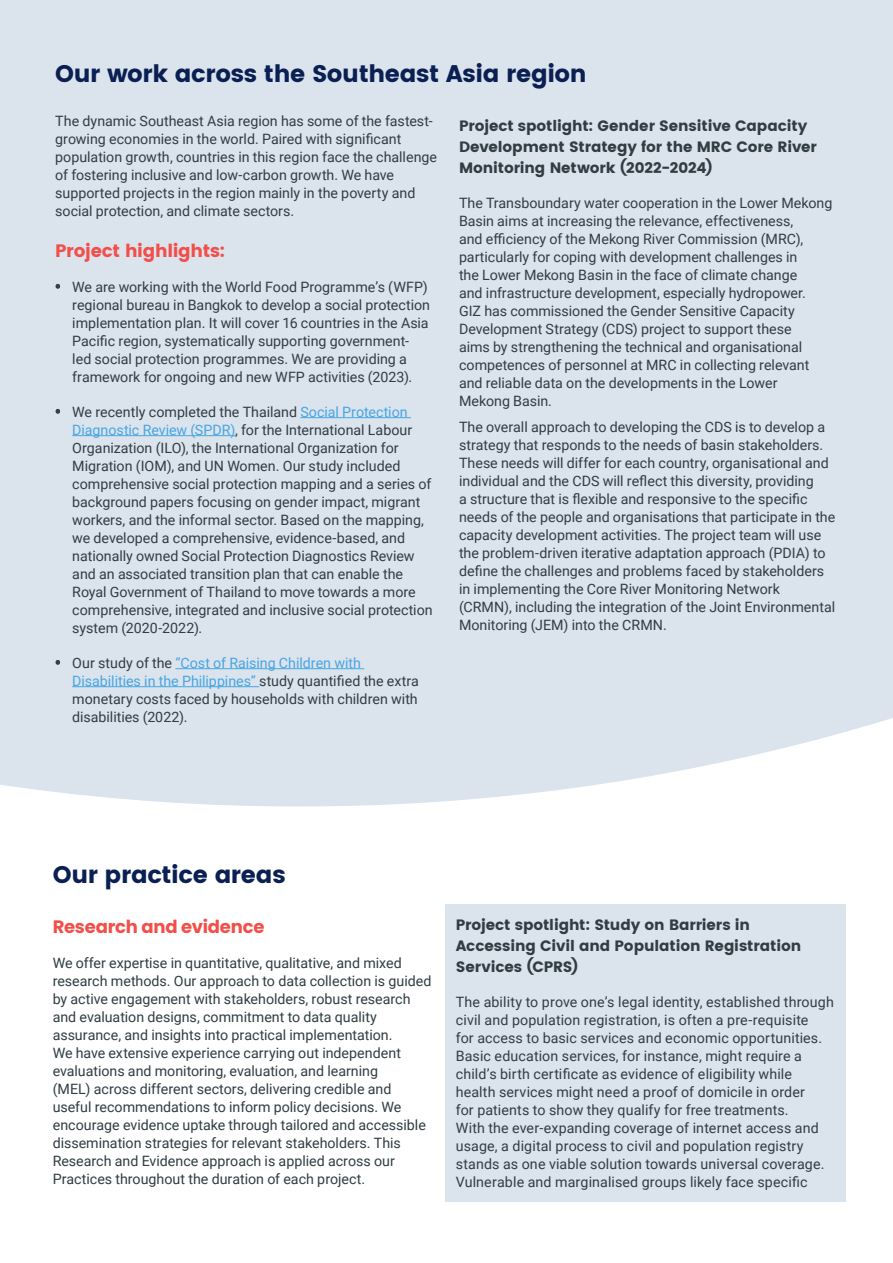
<style>
.page{position:relative;width:893px;height:1263px;background:#fff}
.page>*{position:absolute;margin:0;border:0;box-sizing:border-box;transform-origin:0 0}
.t1{font:24px "Poppins";letter-spacing:-.015em;color:#0a1f52}
.t2{font:700 18px "Poppins";letter-spacing:-.01em;color:#f24f4a}
.t3{font:18px "Poppins";letter-spacing:-.015em;color:#f24f4a}
.t4{font:15px/21px "Poppins";letter-spacing:-.005em;color:#303d42}
.t5{font:14.25px/18px "Roboto";color:#303d42}
.s1{font-weight:700}
.s2{color:#47a6e3}
</style>
<div class="page">
<div style="left:446px;top:905px;width:400px;height:297px;background:#dbe3ed"></div>
<div style="left:0;top:0;width:892px;height:806px;background:#dbe3ed"></div>
<hr style="left:300px;top:417px;width:111px;height:1px;background:#47a6e3">
<hr style="left:72px;top:435px;width:163px;height:1px;background:#47a6e3">
<hr style="left:175px;top:668px;width:189px;height:1px;background:#47a6e3">
<hr style="left:72px;top:686px;width:187px;height:1px;background:#47a6e3">
<h1 class="t1" style="left:55px;top:60px;width:533px">Our work across the Southeast Asia region</h1>
<p class="t5" style="left:55px;top:111px;width:383px">The dynamic Southeast Asia region has some of the fastest&shy;growing economies in the world. Paired with significant population growth, countries in this region face the challenge of fostering inclusive and low-carbon growth. We have supported projects in the region mainly in the poverty and social protection, and climate sectors.</p>
<p class="t3" style="left:55px;top:240px;width:172px">Project highlights:</p>
<p class="t5" style="left:72px;top:277px;width:359px;text-indent:-17px"><span class="s1">•</span> We are working with the World Food Programme’s (WFP) regional bureau in Bangkok to develop a social protection implementation plan. It will cover 16 countries in the Asia Pacific region, systematically supporting government&shy;led social protection programmes. We are providing a framework for ongoing and new WFP activities (2023).</p>
<p class="t5" style="left:72px;top:402px;width:362px;text-indent:-17px"><span class="s1">•</span> We recently completed the Thailand <span class="s2">Social Protection Diagnostic Review (SPDR)</span>, for the International Labour Organization (ILO), the International Organization for Migration (IOM), and UN Women. Our study included comprehensive social protection mapping and a series of background papers focusing on gender impact, migrant workers, and the informal sector. Based on the mapping, we developed a comprehensive, evidence-based, and nationally owned Social Protection Diagnostics Review and an associated transition plan that can enable the Royal Government of Thailand to move towards a more comprehensive, integrated and inclusive social protection system (2020-2022).</p>
<p class="t5" style="left:72px;top:653px;width:348px;text-indent:-17px"><span class="s1">•</span> Our study of the <span class="s2">“Cost of Raising Children with Disabilities in the Philippines”</span> study quantified the extra monetary costs faced by households with children with disabilities (2022).</p>
<p class="t4" style="left:459px;top:115px;width:359px">Project spotlight: Gender Sensitive Capacity<br>Development Strategy for the MRC Core River<br>Monitoring Network (2022-2024)</p>
<p class="t5" style="left:459px;top:193px;width:375px">The Transboundary water cooperation in the Lower Mekong Basin aims at increasing the relevance, effectiveness,<br>and efficiency of the Mekong River Commission (MRC), particularly for coping with development challenges in<br>the Lower Mekong Basin in the face of climate change<br>and infrastructure development, especially hydropower.<br>GIZ has commissioned the Gender Sensitive Capacity Development Strategy (CDS) project to support these<br>aims by strengthening the technical and organisational competences of personnel at MRC in collecting relevant and reliable data on the developments in the Lower<br>Mekong Basin.</p>
<p class="t5" style="left:459px;top:418px;width:378px">The overall approach to developing the CDS is to develop a strategy that responds to the needs of basin stakeholders.<br>These needs will differ for each country, organisational and individual and the CDS will reflect this diversity, providing<br>a structure that is flexible and responsive to the specific needs of the people and organisations that participate in the capacity development activities. The project team will use the problem-driven iterative adaptation approach (PDIA) to define the challenges and problems faced by stakeholders in implementing the Core River Monitoring Network (CRMN), including the integration of the Joint Environmental Monitoring (JEM) into the CRMN.</p>
<h1 class="t1" style="left:53px;top:861px;width:234px">Our practice areas</h1>
<p class="t2" style="left:53px;top:916px;width:213px">Research and evidence</p>
<p class="t5" style="left:53px;top:953px;width:380px">We offer expertise in quantitative, qualitative, and mixed research methods. Our approach to data collection is guided by active engagement with stakeholders, robust research and evaluation designs, commitment to data quality assurance, and insights into practical implementation.<br>We have extensive experience carrying out independent evaluations and monitoring, evaluation, and learning<br>(MEL) across different sectors, delivering credible and useful recommendations to inform policy decisions. We encourage evidence uptake through tailored and accessible dissemination strategies for relevant stakeholders. This Research and Evidence approach is applied across our Practices throughout the duration of each project.</p>
<p class="t4" style="left:456px;top:914px;width:347px">Project spotlight: Study on Barriers in<br>Accessing Civil and Population Registration<br>Services (CPRS)</p>
<p class="t5" style="left:456px;top:992px;width:379px">The ability to prove one’s legal identity, established through civil and population registration, is often a pre-requisite<br>for access to basic services and economic opportunities.<br>Basic education services, for instance, might require a child’s birth certificate as evidence of eligibility while health services might need a proof of domicile in order<br>for patients to show they qualify for free treatments.<br>With the ever-expanding coverage of internet access and usage, a digital process to civil and population registry stands as one viable solution towards universal coverage.<br>Vulnerable and marginalised groups likely face specific</p>
</div>
